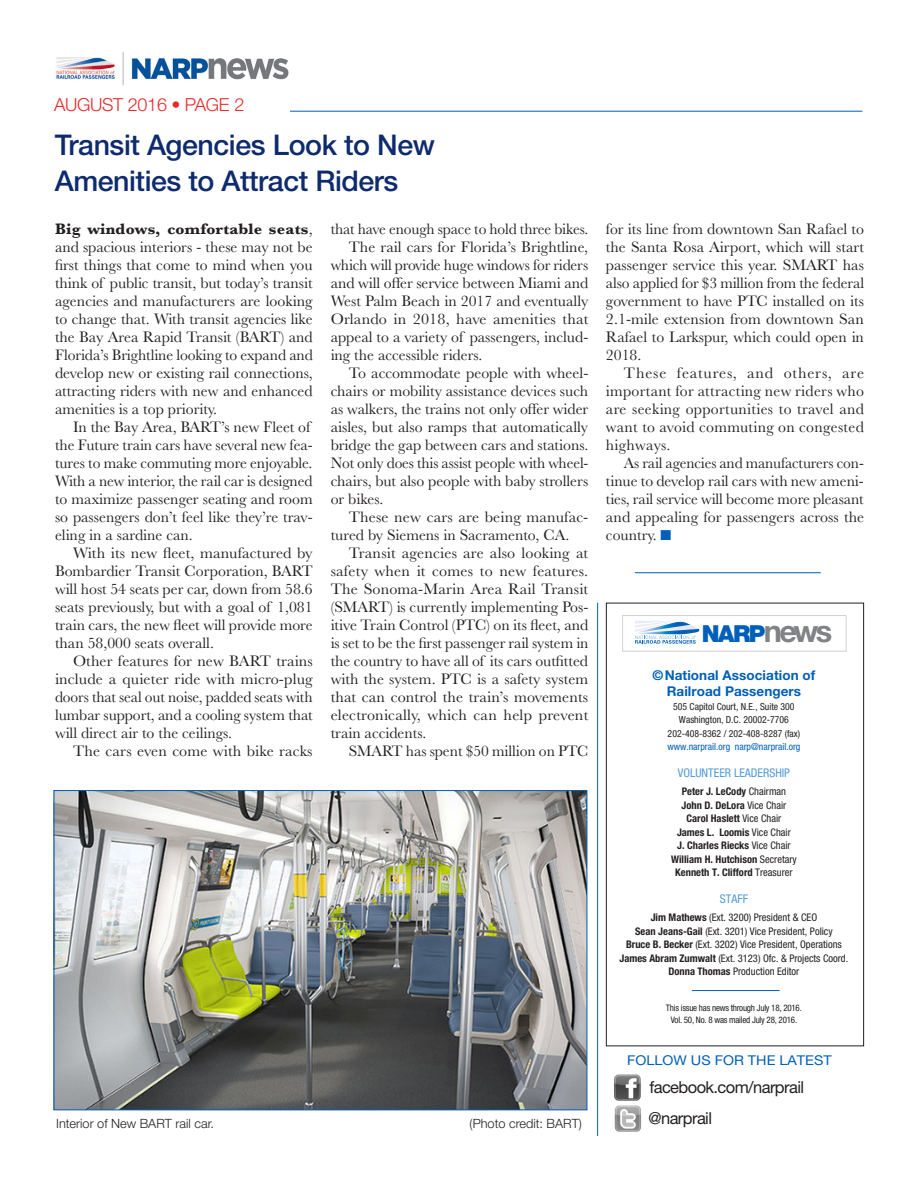
<style>
.page{position:relative;width:918px;height:1188px;background:#fff}
.page>*{position:absolute;margin:0;border:0;box-sizing:border-box;transform-origin:0 0}
.t1{font:500 28.5px/35.7px "Helvetica Neue LT Std";letter-spacing:-.015em;color:#0d2b6d}
.t2{font:900 23.55px "Helvetica Neue LT Std";color:#005fb9}
.t3{font:300 18px "Helvetica Neue LT Std";letter-spacing:-.015em;color:#e9292a}
.t4{font:16.5px/31.3px "Helvetica Neue LT Std";letter-spacing:-.035em;color:#231f20}
.t5{font:15.75px/18px "Baskerville MT Std";color:#231f20;text-align:justify}
.t6{font:700 13.5px/16.2px "Helvetica Neue LT Std";letter-spacing:.005em;color:#005fb9;text-align:center}
.t7{font:13.5px "Helvetica Neue LT Std";color:#005fb9;scale:1.07 1}
.t8{font:300 12.75px "Helvetica Neue LT Std";color:#231f20}
.t9{font:condensed 12px "Helvetica Neue LT Std";color:#509bd6}
.t10{font:condensed 10.5px/13.5px "Helvetica Neue LT Pro";color:#231f20;text-align:center}
.t11{font:700 condensed 10.5px/13.5px "Helvetica Neue LT Pro";color:#231f20;text-align:center}
.t12{font:condensed 9.75px/13.5px "Helvetica Neue LT Std";color:#231f20;text-align:center}
.t13{font:condensed 9.75px "Helvetica Neue LT Std";color:#005fb9}
.t14{font:condensed 9px/12px "Helvetica Neue LT Pro";letter-spacing:-.025em;color:#231f20;text-align:center}
.s1{font-weight:700}
.s2{font-family:"Zingbats Regular SWFTE";font-size:18px;color:#005fb9}
.s3{font-weight:700;font-size:30.6px;color:#808285}
.s4{font-weight:400}
</style>
<div class="page">
<img style="left:56px;top:52px;width:233px;height:34px">
<hr style="left:290px;top:111px;width:572px;height:1px;background:#005fb9">
<div style="left:606px;top:603px;width:258px;height:443px;border:1px solid #231f20"></div>
<hr style="left:597px;top:603px;width:1px;height:533px;background:#005fb9">
<img style="left:614px;top:1074px;width:27px;height:27px">
<img style="left:614px;top:1105px;width:27px;height:27px">
<hr style="left:692px;top:990px;width:88px;height:1px;background:#005fb9">
<svg style="left:635px;top:621px;width:65px;height:23px"></svg>
<div style="left:622px;top:615px;width:224px;height:36px;border:1px solid #d1d2d4"></div>
<img style="left:56px;top:792px;width:529px;height:316px">
<hr style="left:635px;top:572px;width:186px;height:1px;background:#005fb9">
<p class="t3" style="left:54px;top:93px;width:192px">AUGUST 2016 • PAGE 2</p>
<h1 class="t1" style="left:55px;top:127px;width:382px">Transit Agencies Look to New<br>Amenities to Attract Riders</h1>
<p class="t5" style="left:55px;top:220px;width:259px"><span class="s1">Big windows, comfortable seats</span>, and spacious interiors - these may not be first things that come to mind when you think of public transit, but today’s transit agencies and manufacturers are looking to change that. With transit agencies like the Bay Area Rapid Transit (BART) and Florida’s Brightline looking to expand and develop new or existing rail connections, attracting riders with new and enhanced amenities is a top priority.</p>
<p class="t5" style="left:55px;top:418px;width:259px;text-align:left;text-indent:18px">In the Bay Area, BART’s new Fleet of the Future train cars have several new fea&shy;tures to make commuting more enjoyable.<br>With a new interior, the rail car is designed to maximize passenger seating and room so passengers don’t feel like they’re trav&shy;eling in a sardine can.</p>
<p class="t5" style="left:55px;top:544px;width:259px;text-indent:18px">With its new fleet, manufactured by Bombardier Transit Corporation, BART will host 54 seats per car, down from 58.6 seats previously, but with a goal of 1,081 train cars, the new fleet will provide more than 58,000 seats overall.</p>
<p class="t5" style="left:55px;top:652px;width:259px;text-indent:18px">Other features for new BART trains include a quieter ride with micro-plug doors that seal out noise, padded seats with lumbar support, and a cooling system that will direct air to the ceilings.</p>
<p class="t5" style="left:73px;top:742px;width:241px">The cars even come with bike racks</p>
<p class="t5" style="left:331px;top:220px;width:259px">that have enough space to hold three bikes.</p>
<p class="t5" style="left:349px;top:238px;width:241px">The rail cars for Florida’s Brightline,</p>
<p class="t5" style="left:331px;top:256px;width:259px">which will provide huge windows for riders</p>
<p class="t5" style="left:331px;top:274px;width:259px">and will offer service between Miami and</p>
<p class="t5" style="left:331px;top:292px;width:259px">West Palm Beach in 2017 and eventually</p>
<p class="t5" style="left:331px;top:310px;width:259px">Orlando in 2018, have amenities that</p>
<p class="t5" style="left:331px;top:328px;width:259px">appeal to a variety of passengers, includ-</p>
<p class="t5" style="left:331px;top:346px;width:153px">ing the accessible riders.</p>
<p class="t5" style="left:349px;top:364px;width:241px">To accommodate people with wheel-</p>
<p class="t5" style="left:331px;top:382px;width:259px">chairs or mobility assistance devices such</p>
<p class="t5" style="left:331px;top:400px;width:259px">as walkers, the trains not only offer wider</p>
<p class="t5" style="left:331px;top:418px;width:259px">aisles, but also ramps that automatically</p>
<p class="t5" style="left:331px;top:436px;width:259px">bridge the gap between cars and stations.</p>
<p class="t5" style="left:331px;top:454px;width:259px">Not only does this assist people with wheel-</p>
<p class="t5" style="left:331px;top:472px;width:259px">chairs, but also people with baby strollers</p>
<p class="t5" style="left:331px;top:490px;width:54px">or bikes.</p>
<p class="t5" style="left:349px;top:508px;width:241px">These new cars are being manufac-</p>
<p class="t5" style="left:331px;top:526px;width:240px">tured by Siemens in Sacramento, CA.</p>
<p class="t5" style="left:349px;top:544px;width:241px">Transit agencies are also looking at</p>
<p class="t5" style="left:331px;top:562px;width:259px">safety when it comes to new features.</p>
<p class="t5" style="left:331px;top:580px;width:259px">The Sonoma-Marin Area Rail Transit</p>
<p class="t5" style="left:331px;top:598px;width:259px">(SMART) is currently implementing Pos-</p>
<p class="t5" style="left:331px;top:616px;width:259px">itive Train Control (PTC) on its fleet, and</p>
<p class="t5" style="left:331px;top:634px;width:259px">is set to be the first passenger rail system in</p>
<p class="t5" style="left:331px;top:652px;width:259px">the country to have all of its cars outfitted</p>
<p class="t5" style="left:331px;top:670px;width:259px">with the system. PTC is a safety system</p>
<p class="t5" style="left:331px;top:688px;width:259px">that can control the train’s movements</p>
<p class="t5" style="left:331px;top:706px;width:259px">electronically, which can help prevent</p>
<p class="t5" style="left:331px;top:724px;width:97px">train accidents.</p>
<p class="t5" style="left:349px;top:742px;width:241px">SMART has spent $50 million on PTC</p>
<p class="t8" style="left:56px;top:1116px;width:159px">Interior of New BART rail car.</p>
<p class="t8" style="left:470px;top:1116px;width:114px">(Photo credit: BART)</p>
<p class="t5" style="left:606px;top:220px;width:260px">for its line from downtown San Rafael to the Santa Rosa Airport, which will start passenger service this year. SMART has also applied for $3 million from the federal government to have PTC installed on its 2.1-mile extension from downtown San Rafael to Larkspur, which could open in 2018.</p>
<p class="t5" style="left:606px;top:364px;width:260px;text-indent:18px">These features, and others, are important for attracting new riders who are seeking opportunities to travel and want to avoid commuting on congested highways.</p>
<p class="t5" style="left:606px;top:454px;width:260px;text-indent:18px">As rail agencies and manufacturers con&shy;tinue to develop rail cars with new ameni&shy;ties, rail service will become more pleasant and appealing for passengers across the country. <span class="s2">n</span></p>
<h2 class="t2" style="left:702px;top:619px;width:132px">NARP<span class="s3">news</span></h2>
<p class="t6" style="left:653px;top:667px;width:164px">©National Association of<br>Railroad Passengers</p>
<p class="t12" style="left:668px;top:699px;width:134px">505 Capitol Court, N.E., Suite 300<br>Washington, D.C. 20002-7706<br>202-408-8362 / 202-408-8287 (fax)</p>
<p class="t13" style="left:667px;top:741px;width:135px">www.narprail.org narp@narprail.org</p>
<p class="t9" style="left:678px;top:766px;width:114px">VOLUNTEER LEADERSHIP</p>
<p class="t11" style="left:671px;top:785px;width:127px">Peter J. LeCody <span class="s4">Chairman<br></span>John D. DeLora <span class="s4">Vice Chair<br></span>Carol Haslett <span class="s4">Vice Chair<br></span>James L. Loomis <span class="s4">Vice Chair<br></span>J. Charles Riecks <span class="s4">Vice Chair<br></span>William H. Hutchison <span class="s4">Secretary<br></span>Kenneth T. Clifford <span class="s4">Treasurer</span></p>
<p class="t9" style="left:720px;top:892px;width:30px">STAFF</p>
<p class="t10" style="left:620px;top:911px;width:230px"><span class="s1">Jim Mathews</span> (Ext. 3200) President &amp; CEO<br><span class="s1">Sean Jeans-Gail</span> (Ext. 3201) Vice President, Policy<br><span class="s1">Bruce B. Becker</span> (Ext. 3202) Vice President, Operations <span class="s1">James Abram Zumwalt</span> (Ext. 3123) Ofc. &amp; Projects Coord.<br><span class="s1">Donna Thomas</span> Production Editor</p>
<p class="t14" style="left:666px;top:1002px;width:137px">This issue has news through July 18, 2016.<br>Vol. 50, No. 8 was mailed July 28, 2016.</p>
<p class="t7" style="left:627px;top:1052px;width:193px">FOLLOW US FOR THE LATEST</p>
<p class="t4" style="left:648px;top:1071px;width:157px">facebook.com/narprail @narprail</p>
</div>
